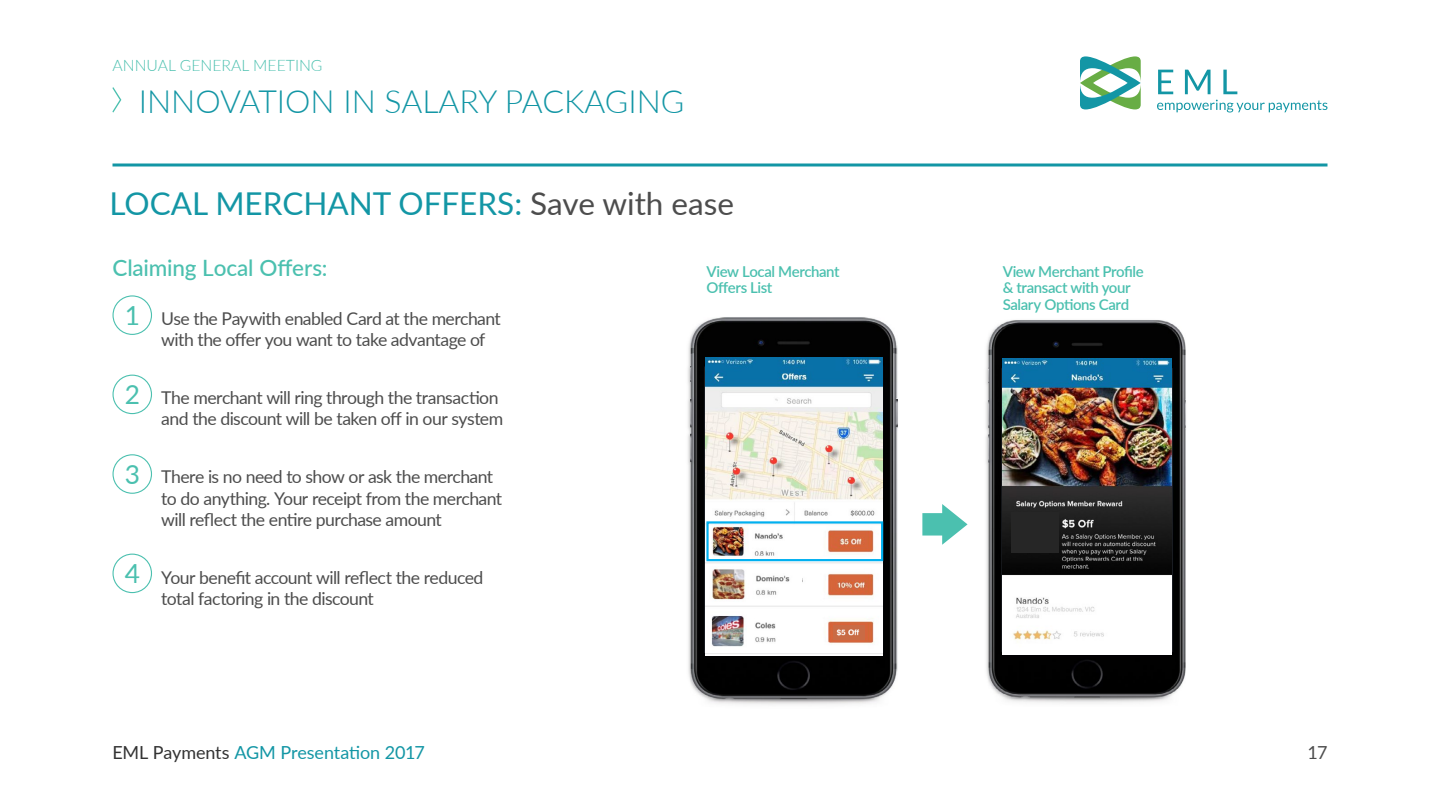
<style>
.page{position:relative;width:1440px;height:810px;background:#fff}
.page>*{position:absolute;margin:0;border:0;box-sizing:border-box;transform-origin:0 0}
.t1{font:300 32.03px "Lato";color:#1396a5}
.t2{font:31.5px "Lato";color:#1396a5}
.t3{font:26.33px "Lato";color:#4bc0af}
.t4{font:500 22.5px "Lato";letter-spacing:-.005em;color:#4bc0af}
.t5{font:18px "Lato";letter-spacing:-.01em;color:#1396a5}
.t6{font:18px "Lato";color:#4d4d4d}
.t7{font:17.62px/21.5px "Lato";letter-spacing:-.03em;color:#4d4d4d}
.t8{font:300 15.75px "Lato";color:#4bc0af}
.t9{font:600 15px/16.5px "Lato";letter-spacing:-.03em;color:#4bc0af}
.s1{color:#4d4d4d}
.s2{color:#333}
</style>
<div class="page">
<hr style="left:112px;top:164px;width:1216px;height:2px;background:#1396a5">
<div style="left:112px;top:295px;width:40px;height:40px;border:1px solid #4bc0af;border-radius:50%"></div>
<div style="left:112px;top:375px;width:40px;height:39px;border:1px solid #4bc0af;border-radius:50%"></div>
<div style="left:112px;top:454px;width:40px;height:40px;border:1px solid #4bc0af;border-radius:50%"></div>
<div style="left:112px;top:554px;width:40px;height:39px;border:1px solid #4bc0af;border-radius:50%"></div>
<svg style="left:1080px;top:56px;width:61px;height:53px"></svg>
<svg style="left:1158px;top:70px;width:15px;height:24px"></svg>
<svg style="left:1185px;top:70px;width:26px;height:24px"></svg>
<svg style="left:1223px;top:70px;width:14px;height:24px"></svg>
<svg style="left:1157px;top:100px;width:170px;height:13px"></svg>
<img style="left:690px;top:318px;width:207px;height:387px">
<img style="left:705px;top:357px;width:177px;height:299px">
<img style="left:710px;top:566px;width:91px;height:38px">
<img style="left:707px;top:611px;width:93px;height:39px">
<img style="left:834px;top:625px;width:31px;height:14px">
<div style="left:706px;top:521px;width:177px;height:40px;border:2px solid #00b0f0"></div>
<img style="left:986px;top:342px;width:2px;height:336px">
<img style="left:988px;top:320px;width:198px;height:383px">
<img style="left:1003px;top:359px;width:168px;height:295px">
<div style="left:1011px;top:513px;width:48px;height:40px;background:#262626"></div>
<svg style="left:922px;top:504px;width:46px;height:41px"></svg>
<svg style="left:112px;top:87px;width:9px;height:26px"></svg>
<p class="t8" style="left:112px;top:55px;width:212px">ANNUAL GENERAL MEETING</p>
<h1 class="t1" style="left:139px;top:79px;width:547px">INNOVATION IN SALARY PACKAGING</h1>
<h2 class="t2" style="left:109px;top:181px;width:626px">LOCAL MERCHANT OFFERS: <span class="s1">Save with ease</span></h2>
<p class="t4" style="left:113px;top:251px;width:216px">Claiming Local Offers:</p>
<p class="t7" style="left:161px;top:307px;width:341px">Use the Paywith enabled Card at the merchant with the offer you want to take advantage of</p>
<h3 class="t3" style="left:125px;top:297px;width:17px">1</h3>
<h3 class="t3" style="left:125px;top:376px;width:17px">2</h3>
<h3 class="t3" style="left:125px;top:455px;width:17px">3</h3>
<h3 class="t3" style="left:125px;top:555px;width:17px">4</h3>
<p class="t7" style="left:161px;top:386px;width:343px">The merchant will ring through the transaction and the discount will be taken off in our system</p>
<p class="t7" style="left:161px;top:465px;width:342px">There is no need to show or ask the merchant to do anything. Your receipt from the merchant will reflect the entire purchase amount</p>
<p class="t7" style="left:161px;top:566px;width:324px">Your benefit account will reflect the reduced total factoring in the discount</p>
<p class="t9" style="left:706px;top:263px;width:135px">View Local Merchant<br>Offers List</p>
<p class="t9" style="left:1003px;top:263px;width:143px">View Merchant Profile &amp; transact with your<br>Salary Options Card</p>
<p class="t5" style="left:112px;top:740px;width:314px"><span class="s2">EML Payments</span> AGM Presentation 2017</p>
<p class="t6" style="left:1308px;top:740px;width:21px">17</p>
</div>
